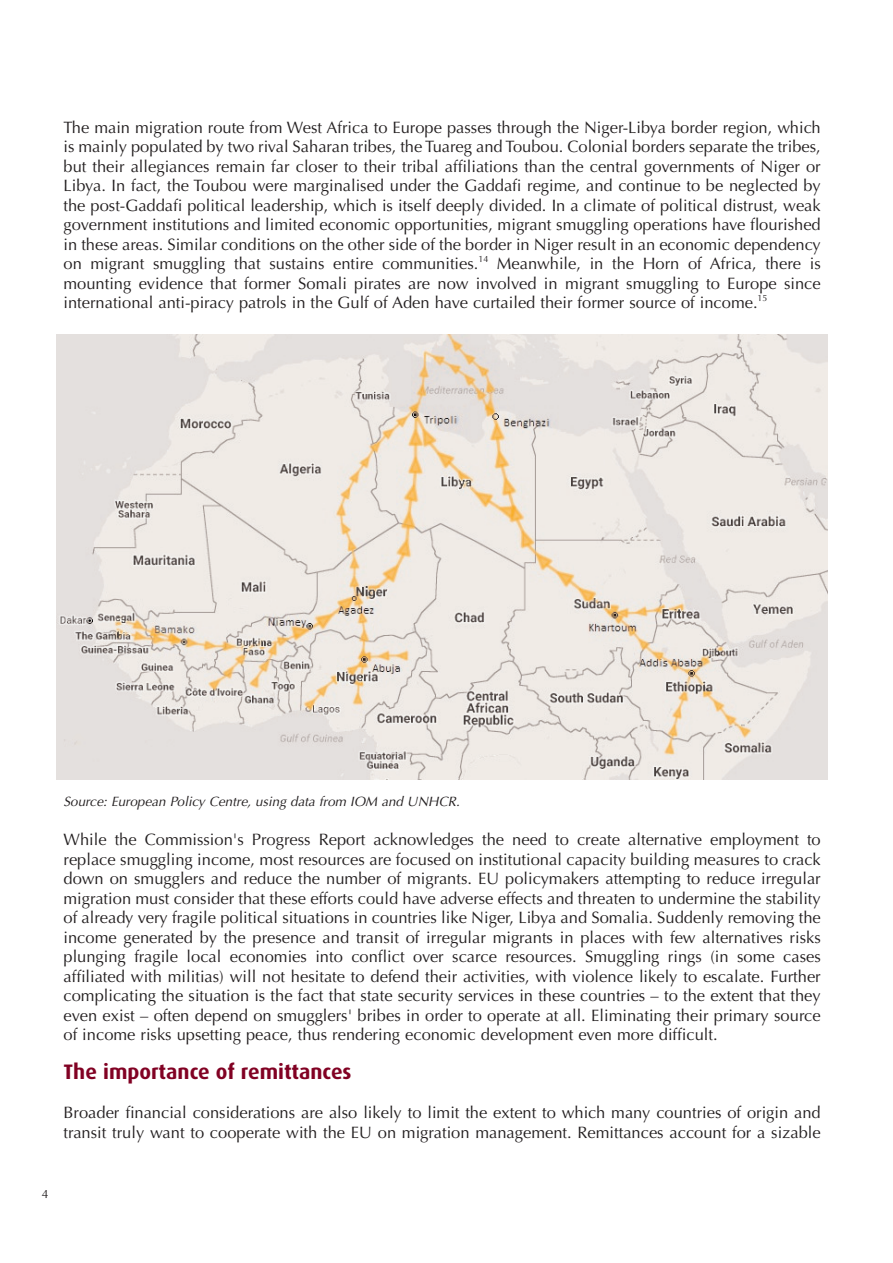
<style>
.page{position:relative;width:893px;height:1263px;background:#fff}
.page>*{position:absolute;margin:0;border:0;box-sizing:border-box;transform-origin:0 0}
.t1{font:700 21px "Dax";color:#810123}
.t2{font:16.5px/19.5px "Optima";color:#231f20;text-align:justify}
.t3{font:italic 13.5px "Optima";color:#231f20}
.t4{font:12px "Optima";color:#231f20}
</style>
<div class="page">
<img style="left:57px;top:334px;width:770px;height:446px">
<p class="t2" style="left:63px;top:119px;width:758px">The main migration route from West Africa to Europe passes through the Niger-Libya border region, which is mainly populated by two rival Saharan tribes, the Tuareg and Toubou. Colonial borders separate the tribes, but their allegiances remain far closer to their tribal affiliations than the central governments of Niger or Libya. In fact, the Toubou were marginalised under the Gaddafi regime, and continue to be neglected by the post-Gaddafi political leadership, which is itself deeply divided. In a climate of political distrust, weak government institutions and limited economic opportunities, migrant smuggling operations have flourished in these areas. Similar conditions on the other side of the border in Niger result in an economic dependency on migrant smuggling that sustains entire communities.<sup>14</sup> Meanwhile, in the Horn of Africa, there is mounting evidence that former Somali pirates are now involved in migrant smuggling to Europe since international anti-piracy patrols in the Gulf of Aden have curtailed their former source of income.<sup>15</sup></p>
<p class="t3" style="left:63px;top:796px;width:400px">Source: European Policy Centre, using data from IOM and UNHCR.</p>
<p class="t2" style="left:63px;top:832px;width:758px">While the Commission's Progress Report acknowledges the need to create alternative employment to replace smuggling income, most resources are focused on institutional capacity building measures to crack down on smugglers and reduce the number of migrants. EU policymakers attempting to reduce irregular migration must consider that these efforts could have adverse effects and threaten to undermine the stability of already very fragile political situations in countries like Niger, Libya and Somalia. Suddenly removing the income generated by the presence and transit of irregular migrants in places with few alternatives risks plunging fragile local economies into conflict over scarce resources. Smuggling rings (in some cases affiliated with militias) will not hesitate to defend their activities, with violence likely to escalate. Further complicating the situation is the fact that state security services in these countries – to the extent that they even exist – often depend on smugglers' bribes in order to operate at all. Eliminating their primary source of income risks upsetting peace, thus rendering economic development even more difficult.</p>
<p class="t1" style="left:63px;top:1063px;width:289px">The importance of remittances</p>
<p class="t2" style="left:63px;top:1105px;width:758px">Broader financial considerations are also likely to limit the extent to which many countries of origin and transit truly want to cooperate with the EU on migration management. Remittances account for a sizable</p>
<p class="t4" style="left:42px;top:1189px;width:8px">4</p>
</div>
